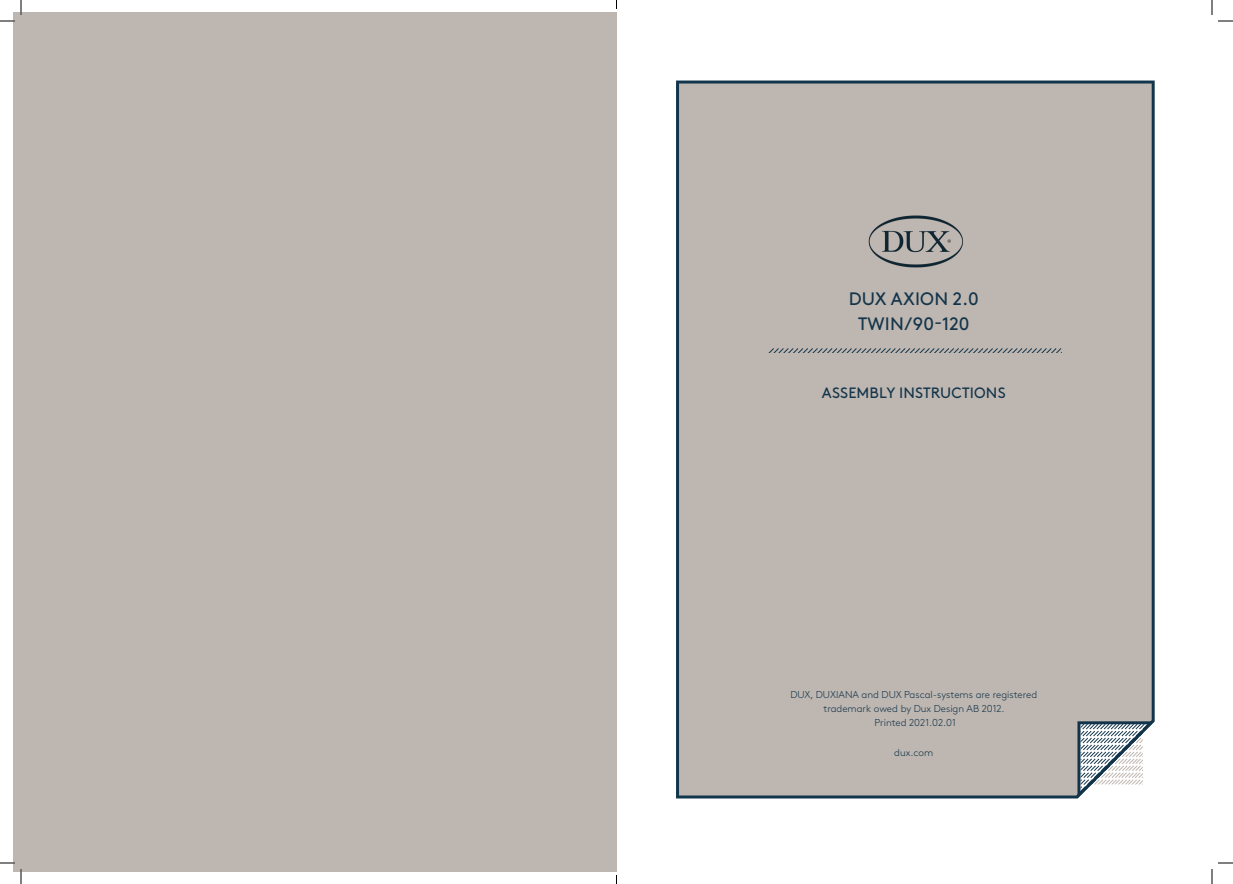
<style>
.page{position:relative;width:1233px;height:884px;background:#fff}
.page>*{position:absolute;margin:0;border:0;box-sizing:border-box;transform-origin:0 0}
.t1{font:18px "Brown Std";letter-spacing:.01em;color:#13354b}
.t2{font:15px "Brown Std";letter-spacing:.01em;color:#13354b}
.t3{font:300 10px "Brown Std";color:#13354b}
</style>
<div class="page">
<div style="left:676px;top:81px;width:478px;height:717px;background:#beb6b0"></div>
<svg style="left:1077px;top:721px;width:77px;height:77px"></svg>
<div style="left:12px;top:12px;width:604px;height:859px;background:#beb6b0"></div>
<svg style="left:769px;top:348px;width:292px;height:4px"></svg>
<img style="left:860px;top:208px;width:110px;height:62px">
<svg style="left:1218px;top:20px;width:15px;height:2px"></svg>
<svg style="left:1218px;top:862px;width:15px;height:2px"></svg>
<svg style="left:0;top:0;width:22px;height:22px"></svg>
<svg style="left:0;top:862px;width:22px;height:22px"></svg>
<svg style="left:1211px;top:0;width:1px;height:15px"></svg>
<svg style="left:1211px;top:869px;width:1px;height:15px"></svg>
<p class="t1" style="left:848px;top:288px;width:132px">DUX AXION 2.0</p>
<p class="t1" style="left:858px;top:313px;width:113px">TWIN/90-120</p>
<p class="t2" style="left:822px;top:384px;width:185px">ASSEMBLY INSTRUCTIONS</p>
<p class="t3" style="left:790px;top:689px;width:248px">DUX, DUXIANA and DUX Pascal-systems are registered</p>
<p class="t3" style="left:823px;top:703px;width:183px">trademark owed by Dux Design AB 2012.</p>
<p class="t3" style="left:874px;top:717px;width:83px">Printed 2021.02.01</p>
<p class="t3" style="left:894px;top:747px;width:40px">dux.com</p>
</div>
